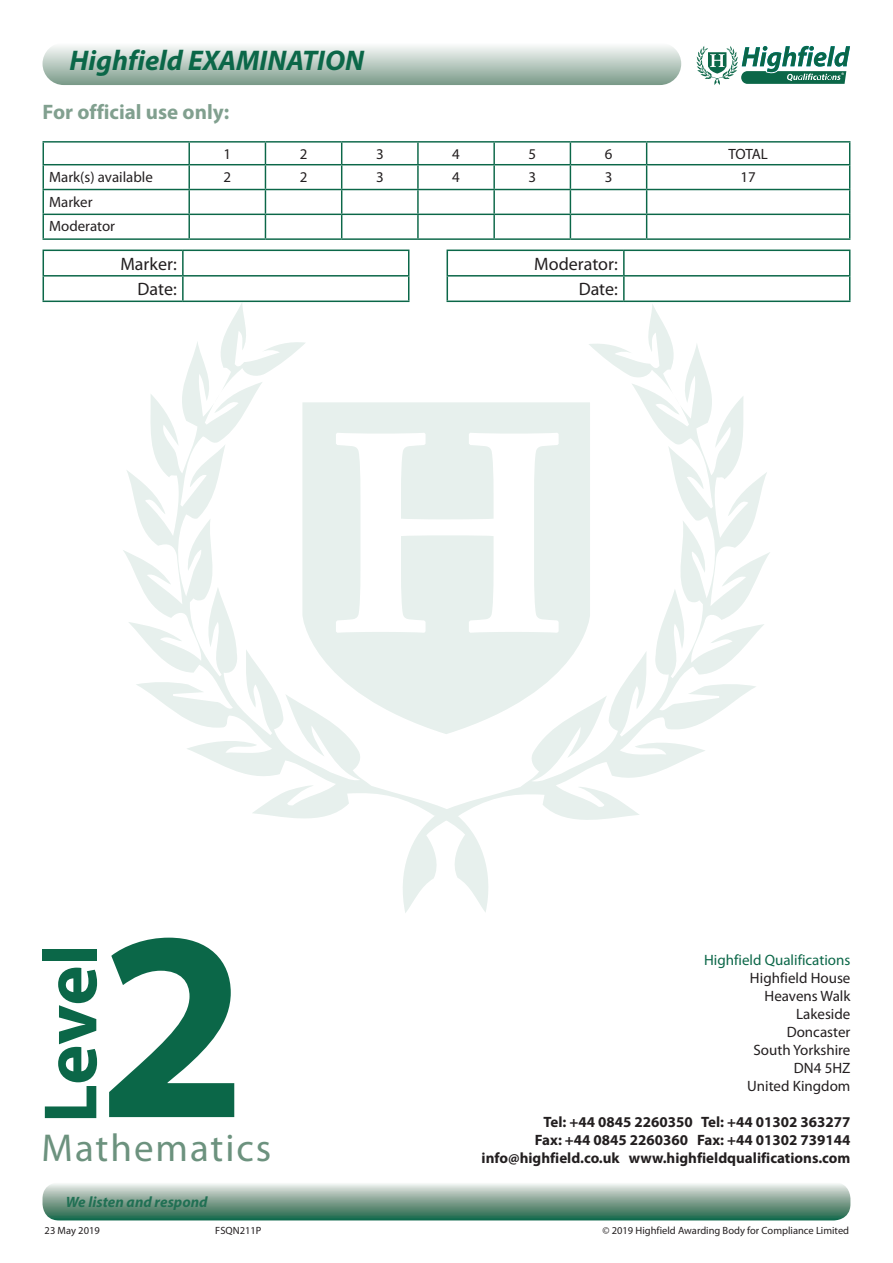
<style>
.page{position:relative;width:893px;height:1263px;background:#fff}
.page>*{position:absolute;margin:0;border:0;box-sizing:border-box;transform-origin:0 0}
.t1{font:700 271.5px "Myriad Pro";color:#0b6748}
.t2{font:700 76.35px "Myriad Pro";letter-spacing:-.01em;color:#0b6748}
.t3{font:39px "Myriad Pro";letter-spacing:.05em;color:#6c927e}
.t4{font:italic 700 28.5px "Myriad Pro";color:#0b6748}
.t5{font:700 21px "Myriad Pro";color:#81a08f}
.t6{font:18px "Myriad Pro";color:#231f20}
.t7{font:700 15px/18px "Myriad Pro";color:#231f20;text-align:right}
.t8{font:15px "Myriad Pro";color:#231f20}
.t9{font:15px "Myriad Pro";color:#0b6748}
.t10{font:italic 700 15px "Myriad Pro";color:#217054}
.t11{font:14.85px "Myriad Pro";color:#231f20}
.t12{font:10.5px "Myriad Pro";color:#231f20}
</style>
<div class="page">
<div style="left:43px;top:1182px;width:807px;height:38px;background:linear-gradient(to bottom,#f5eeed,#1d6447);border-radius:16px"></div>
<div style="left:43px;top:43px;width:638px;height:42px;background:linear-gradient(to bottom,#fcfdfc,#7d9c8b);border-radius:21px"></div>
<svg style="left:696px;top:45px;width:154px;height:40px"></svg>
<hr style="left:43px;top:141px;width:146px;height:2px;background:#0b6748">
<hr style="left:188px;top:143px;width:2px;height:21px;background:#0b6748">
<hr style="left:189px;top:141px;width:76px;height:2px;background:#0b6748">
<hr style="left:265px;top:141px;width:77px;height:2px;background:#0b6748">
<hr style="left:342px;top:141px;width:76px;height:2px;background:#0b6748">
<hr style="left:418px;top:141px;width:76px;height:2px;background:#0b6748">
<hr style="left:494px;top:141px;width:76px;height:2px;background:#0b6748">
<hr style="left:570px;top:141px;width:77px;height:2px;background:#0b6748">
<hr style="left:417px;top:143px;width:2px;height:21px;background:#0b6748">
<hr style="left:493px;top:143px;width:2px;height:21px;background:#0b6748">
<hr style="left:647px;top:141px;width:203px;height:2px;background:#0b6748">
<hr style="left:43px;top:164px;width:146px;height:1px;background:#0b6748">
<hr style="left:188px;top:165px;width:2px;height:24px;background:#0b6748">
<hr style="left:189px;top:164px;width:76px;height:1px;background:#0b6748">
<hr style="left:265px;top:164px;width:77px;height:1px;background:#0b6748">
<hr style="left:342px;top:164px;width:76px;height:1px;background:#0b6748">
<hr style="left:418px;top:164px;width:76px;height:1px;background:#0b6748">
<hr style="left:494px;top:164px;width:76px;height:1px;background:#0b6748">
<hr style="left:570px;top:164px;width:77px;height:1px;background:#0b6748">
<hr style="left:417px;top:165px;width:2px;height:24px;background:#0b6748">
<hr style="left:493px;top:165px;width:2px;height:24px;background:#0b6748">
<hr style="left:647px;top:164px;width:203px;height:1px;background:#0b6748">
<hr style="left:43px;top:189px;width:146px;height:1px;background:#0b6748">
<hr style="left:188px;top:190px;width:2px;height:24px;background:#0b6748">
<hr style="left:189px;top:189px;width:76px;height:1px;background:#0b6748">
<hr style="left:265px;top:189px;width:77px;height:1px;background:#0b6748">
<hr style="left:342px;top:189px;width:76px;height:1px;background:#0b6748">
<hr style="left:418px;top:189px;width:76px;height:1px;background:#0b6748">
<hr style="left:494px;top:189px;width:76px;height:1px;background:#0b6748">
<hr style="left:570px;top:189px;width:77px;height:1px;background:#0b6748">
<hr style="left:417px;top:190px;width:2px;height:24px;background:#0b6748">
<hr style="left:493px;top:190px;width:2px;height:24px;background:#0b6748">
<hr style="left:647px;top:189px;width:203px;height:1px;background:#0b6748">
<svg style="left:43px;top:143px;width:1px;height:95px"></svg>
<hr style="left:43px;top:214px;width:146px;height:1px;background:#0b6748">
<hr style="left:43px;top:238px;width:146px;height:2px;background:#0b6748">
<hr style="left:188px;top:215px;width:2px;height:23px;background:#0b6748">
<hr style="left:189px;top:214px;width:76px;height:1px;background:#0b6748">
<hr style="left:189px;top:238px;width:76px;height:2px;background:#0b6748">
<svg style="left:265px;top:143px;width:1px;height:95px"></svg>
<hr style="left:265px;top:214px;width:77px;height:1px;background:#0b6748">
<hr style="left:342px;top:214px;width:76px;height:1px;background:#0b6748">
<hr style="left:418px;top:214px;width:76px;height:1px;background:#0b6748">
<hr style="left:494px;top:214px;width:76px;height:1px;background:#0b6748">
<hr style="left:570px;top:214px;width:77px;height:1px;background:#0b6748">
<svg style="left:341px;top:143px;width:1px;height:95px"></svg>
<hr style="left:417px;top:215px;width:2px;height:23px;background:#0b6748">
<hr style="left:493px;top:215px;width:2px;height:23px;background:#0b6748">
<svg style="left:570px;top:143px;width:1px;height:95px"></svg>
<hr style="left:265px;top:238px;width:77px;height:2px;background:#0b6748">
<hr style="left:342px;top:238px;width:76px;height:2px;background:#0b6748">
<hr style="left:418px;top:238px;width:76px;height:2px;background:#0b6748">
<hr style="left:494px;top:238px;width:76px;height:2px;background:#0b6748">
<hr style="left:570px;top:238px;width:77px;height:2px;background:#0b6748">
<svg style="left:646px;top:143px;width:1px;height:95px"></svg>
<hr style="left:647px;top:214px;width:203px;height:1px;background:#0b6748">
<svg style="left:849px;top:143px;width:1px;height:95px"></svg>
<hr style="left:647px;top:238px;width:203px;height:2px;background:#0b6748">
<hr style="left:43px;top:250px;width:140px;height:1px;background:#0b6748">
<hr style="left:182px;top:251px;width:2px;height:24px;background:#0b6748">
<hr style="left:183px;top:250px;width:226px;height:1px;background:#0b6748">
<svg style="left:43px;top:251px;width:1px;height:50px"></svg>
<hr style="left:43px;top:275px;width:140px;height:2px;background:#0b6748">
<hr style="left:43px;top:301px;width:140px;height:1px;background:#0b6748">
<hr style="left:182px;top:277px;width:2px;height:24px;background:#0b6748">
<hr style="left:183px;top:275px;width:226px;height:2px;background:#0b6748">
<svg style="left:408px;top:251px;width:1px;height:50px"></svg>
<hr style="left:183px;top:301px;width:226px;height:1px;background:#0b6748">
<hr style="left:447px;top:250px;width:177px;height:1px;background:#0b6748">
<hr style="left:623px;top:251px;width:2px;height:24px;background:#0b6748">
<hr style="left:624px;top:250px;width:226px;height:1px;background:#0b6748">
<svg style="left:447px;top:251px;width:1px;height:50px"></svg>
<hr style="left:447px;top:275px;width:177px;height:2px;background:#0b6748">
<hr style="left:447px;top:301px;width:177px;height:1px;background:#0b6748">
<hr style="left:623px;top:277px;width:2px;height:24px;background:#0b6748">
<hr style="left:624px;top:275px;width:226px;height:2px;background:#0b6748">
<svg style="left:849px;top:251px;width:1px;height:50px"></svg>
<hr style="left:624px;top:301px;width:226px;height:1px;background:#0b6748">
<svg style="left:122px;top:302px;width:372px;height:517px"></svg>
<svg style="left:397px;top:303px;width:373px;height:610px"></svg>
<svg style="left:302px;top:402px;width:288px;height:332px;fill:#e7f0ed"></svg>
<h3 class="t4" style="left:70px;top:42px;width:296px">Highfield EXAMINATION</h3>
<p class="t5" style="left:43px;top:98px;width:188px">For official use only:</p>
<p class="t11" style="left:224px;top:145px;width:9px">1</p>
<p class="t11" style="left:300px;top:145px;width:9px">2</p>
<p class="t11" style="left:376px;top:145px;width:9px">3</p>
<p class="t11" style="left:452px;top:145px;width:9px">4</p>
<p class="t11" style="left:528px;top:145px;width:9px">5</p>
<p class="t11" style="left:605px;top:145px;width:9px">6</p>
<p class="t11" style="left:728px;top:145px;width:41px">TOTAL</p>
<p class="t11" style="left:49px;top:168px;width:105px">Mark(s) available</p>
<p class="t11" style="left:224px;top:168px;width:9px">2</p>
<p class="t11" style="left:300px;top:168px;width:9px">2</p>
<p class="t11" style="left:376px;top:168px;width:9px">3</p>
<p class="t11" style="left:452px;top:168px;width:9px">4</p>
<p class="t11" style="left:528px;top:168px;width:9px">3</p>
<p class="t11" style="left:605px;top:168px;width:9px">3</p>
<p class="t11" style="left:740px;top:168px;width:17px">17</p>
<p class="t11" style="left:49px;top:192px;width:45px">Marker</p>
<p class="t11" style="left:49px;top:217px;width:68px">Moderator</p>
<p class="t6" style="left:120px;top:253px;width:58px">Marker:</p>
<p class="t6" style="left:138px;top:278px;width:41px">Date:</p>
<p class="t6" style="left:534px;top:253px;width:85px">Moderator:</p>
<p class="t6" style="left:579px;top:278px;width:41px">Date:</p>
<p class="t2" style="left:21px;top:1123px;width:180px;rotate:-90deg">Level</p>
<p class="t1" style="left:97px;top:848px;width:152px">2</p>
<p class="t3" style="left:41px;top:1124px;width:231px">Mathematics</p>
<p class="t9" style="left:704px;top:951px;width:148px">Highfield Qualifications</p>
<p class="t8" style="left:750px;top:969px;width:102px">Highfield House</p>
<p class="t8" style="left:765px;top:987px;width:87px">Heavens Walk</p>
<p class="t8" style="left:796px;top:1005px;width:56px">Lakeside</p>
<p class="t8" style="left:787px;top:1023px;width:65px">Doncaster</p>
<p class="t8" style="left:753px;top:1041px;width:99px">South Yorkshire</p>
<p class="t8" style="left:794px;top:1059px;width:58px">DN4 5HZ</p>
<p class="t8" style="left:747px;top:1077px;width:105px">United Kingdom</p>
<p class="t7" style="left:482px;top:1112px;width:370px">Tel: +44 0845 2260350 Tel: +44 01302 363277<br>Fax: +44 0845 2260360 Fax: +44 01302 739144 info@highfield.co.uk www.highfieldqualifications.com</p>
<p class="t10" style="left:66px;top:1192px;width:143px">We listen and respond</p>
<p class="t12" style="left:45px;top:1224px;width:57px">23 May 2019</p>
<p class="t12" style="left:602px;top:1224px;width:248px">© 2019 Highfield Awarding Body for Compliance Limited</p>
<p class="t12" style="left:215px;top:1224px;width:48px">FSQN211P</p>
</div>
